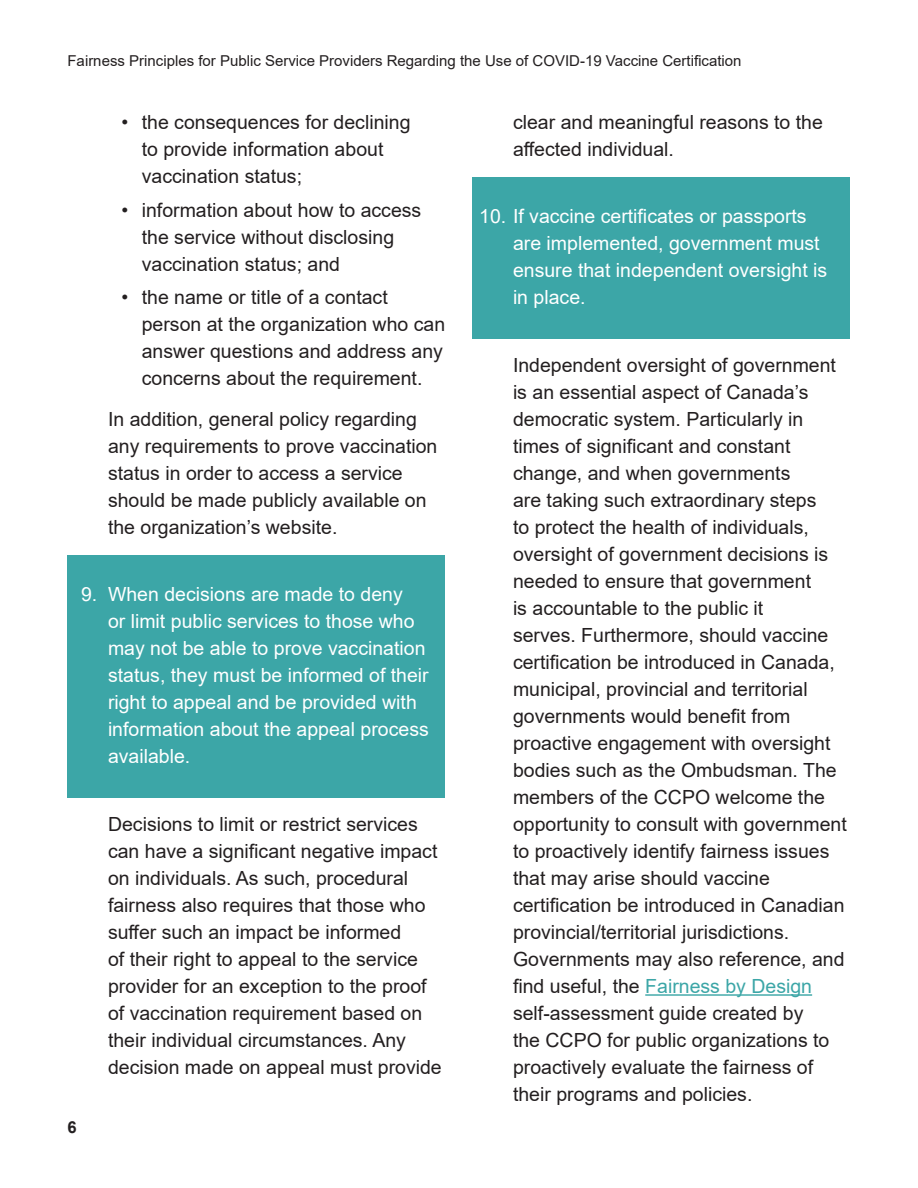
<style>
.page{position:relative;width:918px;height:1188px;background:#fff}
.page>*{position:absolute;margin:0;border:0;box-sizing:border-box;transform-origin:0 0}
.t1{font:19.5px/27px "Arial";color:#231f20}
.t2{font:19.5px/27px "Arial";color:#fff}
.t3{font:700 16.5px "Arial";color:#231f20}
.t4{font:15px "Arial";color:#231f20}
.s1{color:#3ca6a7}
</style>
<div class="page">
<div style="left:472px;top:177px;width:378px;height:162px;background:#3ca6a7"></div>
<div style="left:68px;top:555px;width:378px;height:243px;background:#3ca6a7"></div>
<hr style="left:645px;top:994px;width:167px;height:2px;background:#3ca6a7">
<p class="t4" style="left:68px;top:50px;width:676px">Fairness Principles for Public Service Providers Regarding the Use of COVID-19 Vaccine Certification</p>
<p class="t1" style="left:142px;top:108px;width:270px;text-indent:-20px">• the consequences for declining to provide information about vaccination status;</p>
<p class="t1" style="left:142px;top:196px;width:281px;text-indent:-20px">• information about how to access the service without disclosing vaccination status; and</p>
<p class="t1" style="left:142px;top:284px;width:305px;text-indent:-20px">• the name or title of a contact person at the organization who can answer questions and address any concerns about the requirement.</p>
<p class="t1" style="left:108px;top:405px;width:331px">In addition, general policy regarding any requirements to prove vaccination status in order to access a service should be made publicly available on the organization’s website.</p>
<p class="t2" style="left:108px;top:581px;width:322px;text-indent:-27px">9. When decisions are made to deny<br>or limit public services to those who may not be able to prove vaccination status, they must be informed of their right to appeal and be provided with information about the appeal process available.</p>
<p class="t3" style="left:68px;top:1116px;width:11px">6</p>
<p class="t1" style="left:108px;top:810px;width:335px">Decisions to limit or restrict services can have a significant negative impact on individuals. As such, procedural fairness also requires that those who suffer such an impact be informed<br>of their right to appeal to the service provider for an exception to the proof of vaccination requirement based on their individual circumstances. Any decision made on appeal must provide</p>
<p class="t1" style="left:513px;top:108px;width:311px">clear and meaningful reasons to the affected individual.</p>
<p class="t2" style="left:513px;top:203px;width:316px;text-indent:-34px">10. If vaccine certificates or passports are implemented, government must ensure that independent oversight is in place.</p>
<p class="t1" style="left:513px;top:351px;width:335px">Independent oversight of government is an essential aspect of Canada’s democratic system. Particularly in times of significant and constant change, and when governments<br>are taking such extraordinary steps<br>to protect the health of individuals, oversight of government decisions is needed to ensure that government<br>is accountable to the public it<br>serves. Furthermore, should vaccine certification be introduced in Canada, municipal, provincial and territorial governments would benefit from proactive engagement with oversight bodies such as the Ombudsman. The members of the CCPO welcome the opportunity to consult with government to proactively identify fairness issues that may arise should vaccine certification be introduced in Canadian provincial/territorial jurisdictions.<br>Governments may also reference, and find useful, the <span class="s1">Fairness by Design </span>self-assessment guide created by<br>the CCPO for public organizations to proactively evaluate the fairness of their programs and policies.</p>
</div>
